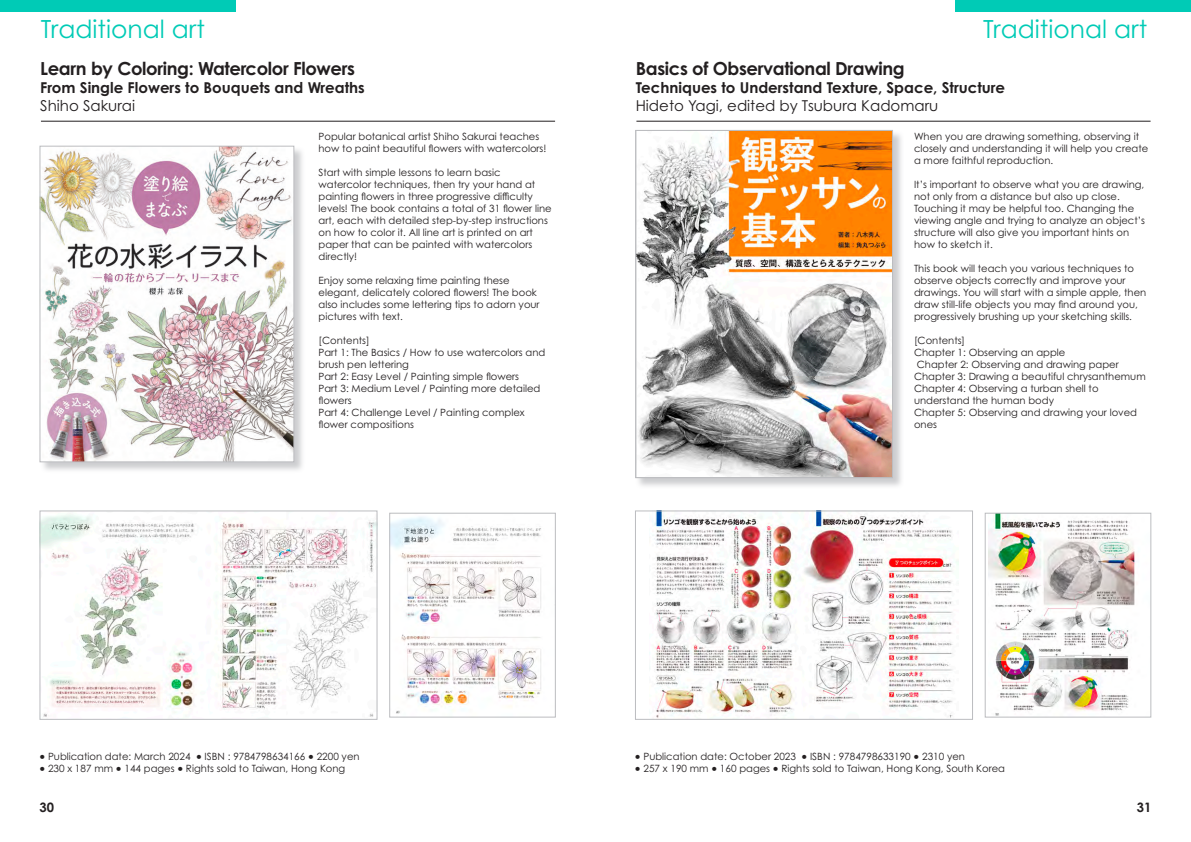
<style>
.page{position:relative;width:1191px;height:842px;background:#fff}
.page>*{position:absolute;margin:0;border:0;box-sizing:border-box;transform-origin:0 0}
.t1{font:25px "Century Gothic Pro";color:#00cbb6}
.t2{font:700 18px "Century Gothic Pro";letter-spacing:-.02em;color:#231f20}
.t3{font:700 15px "Century Gothic Pro";color:#231f20}
.t4{font:15px "Century Gothic Pro";color:#231f20}
.t5{font:700 13px "Century Gothic Pro";color:#231f20}
.t6{font:10px/12px "Century Gothic Pro";color:#231f20}
.s1{font-family:"Lucida Grande"}
</style>
<div class="page">
<img style="left:649px;top:513px;width:309px;height:205px">
<div style="left:635px;top:511px;width:337px;height:209px;border:1px solid #bcbdc0"></div>
<div style="left:0;top:0;width:235px;height:11px;background:#00cbb6"></div>
<img style="left:988px;top:515px;width:147px;height:200px">
<div style="left:985px;top:513px;width:166px;height:204px;border:1px solid #bcbdc0"></div>
<hr style="left:41px;top:121px;width:514px;height:1px;background:#231f20">
<hr style="left:636px;top:121px;width:514px;height:1px;background:#231f20">
<div style="left:955px;top:0;width:236px;height:11px;background:#00cbb6"></div>
<div style="left:635px;top:130px;width:269px;height:359px;background:#bcbdc0;opacity:.75"></div>
<img style="left:638px;top:132px;width:252px;height:344px">
<div style="left:635px;top:130px;width:257px;height:348px;border:1px solid #bcbdc0"></div>
<div style="left:40px;top:146px;width:265px;height:327px;background:#bcbdc0;opacity:.75"></div>
<img style="left:42px;top:148px;width:250px;height:312px">
<div style="left:40px;top:146px;width:254px;height:316px;border:1px solid #bcbdc0"></div>
<img style="left:42px;top:514px;width:333px;height:203px">
<div style="left:40px;top:511px;width:337px;height:209px;border:1px solid #bcbdc0"></div>
<img style="left:391px;top:517px;width:150px;height:197px">
<div style="left:389px;top:513px;width:166px;height:204px;border:1px solid #bcbdc0"></div>
<h1 class="t1" style="left:41px;top:14px;width:165px">Traditional art</h1>
<h2 class="t2" style="left:40px;top:57px;width:316px">Learn by Coloring: Watercolor Flowers</h2>
<h3 class="t3" style="left:40px;top:78px;width:326px">From Single Flowers to Bouquets and Wreaths</h3>
<h3 class="t4" style="left:40px;top:96px;width:96px">Shiho Sakurai</h3>
<p class="t6" style="left:318px;top:130px;width:229px">Popular botanical artist Shiho Sakurai teaches how to paint beautiful flowers with watercolors!</p>
<p class="t6" style="left:318px;top:166px;width:235px">Start with simple lessons to learn basic watercolor techniques, then try your hand at painting flowers in three progressive difficulty levels! The book contains a total of 31 flower line art, each with detailed step-by-step instructions on how to color it. All line art is printed on art paper that can be painted with watercolors directly!</p>
<p class="t6" style="left:318px;top:274px;width:223px">Enjoy some relaxing time painting these elegant, delicately colored flowers! The book also includes some lettering tips to adorn your pictures with text.</p>
<p class="t6" style="left:318px;top:334px;width:228px">[Contents]<br>Part 1: The Basics / How to use watercolors and brush pen lettering<br>Part 2: Easy Level / Painting simple flowers<br>Part 3: Medium Level / Painting more detailed flowers<br>Part 4: Challenge Level / Painting complex flower compositions</p>
<h1 class="t1" style="left:983px;top:14px;width:165px">Traditional art</h1>
<h2 class="t2" style="left:636px;top:57px;width:270px">Basics of Observational Drawing</h2>
<h3 class="t3" style="left:636px;top:78px;width:371px">Techniques to Understand Texture, Space, Structure</h3>
<h3 class="t4" style="left:636px;top:96px;width:304px">Hideto Yagi, edited by Tsubura Kadomaru</h3>
<p class="t6" style="left:914px;top:130px;width:236px">When you are drawing something, observing it closely and understanding it will help you create a more faithful reproduction.</p>
<p class="t6" style="left:914px;top:178px;width:232px">It’s important to observe what you are drawing, not only from a distance but also up close.<br>Touching it may be helpful too. Changing the viewing angle and trying to analyze an object’s structure will also give you important hints on how to sketch it.</p>
<p class="t6" style="left:914px;top:262px;width:234px">This book will teach you various techniques to observe objects correctly and improve your drawings. You will start with a simple apple, then draw still-life objects you may find around you, progressively brushing up your sketching skills.</p>
<p class="t6" style="left:914px;top:334px;width:233px">[Contents]<br>Chapter 1: Observing an apple<br>Chapter 2: Observing and drawing paper<br>Chapter 3: Drawing a beautiful chrysanthemum<br>Chapter 4: Observing a turban shell to understand the human body<br>Chapter 5: Observing and drawing your loved ones</p>
<p class="t6" style="left:39px;top:750px;width:322px"><span class="s1">●</span> Publication date: March 2024 <span class="s1">●</span> ISBN : 9784798634166 <span class="s1">●</span> 2200 yen</p>
<p class="t6" style="left:39px;top:762px;width:307px"><span class="s1">●</span> 230 x 187 mm <span class="s1">●</span> 144 pages <span class="s1">●</span> Rights sold to Taiwan, Hong Kong</p>
<p class="t6" style="left:635px;top:750px;width:331px"><span class="s1">●</span> Publication date: October 2023 <span class="s1">●</span> ISBN : 9784798633190 <span class="s1">●</span> 2310 yen</p>
<p class="t6" style="left:635px;top:762px;width:371px"><span class="s1">●</span> 257 x 190 mm <span class="s1">●</span> 160 pages <span class="s1">●</span> Rights sold to Taiwan, Hong Kong, South Korea</p>
<h3 class="t5" style="left:40px;top:799px;width:16px">30</h3>
<h3 class="t5" style="left:1136px;top:799px;width:16px">31</h3>
</div>
